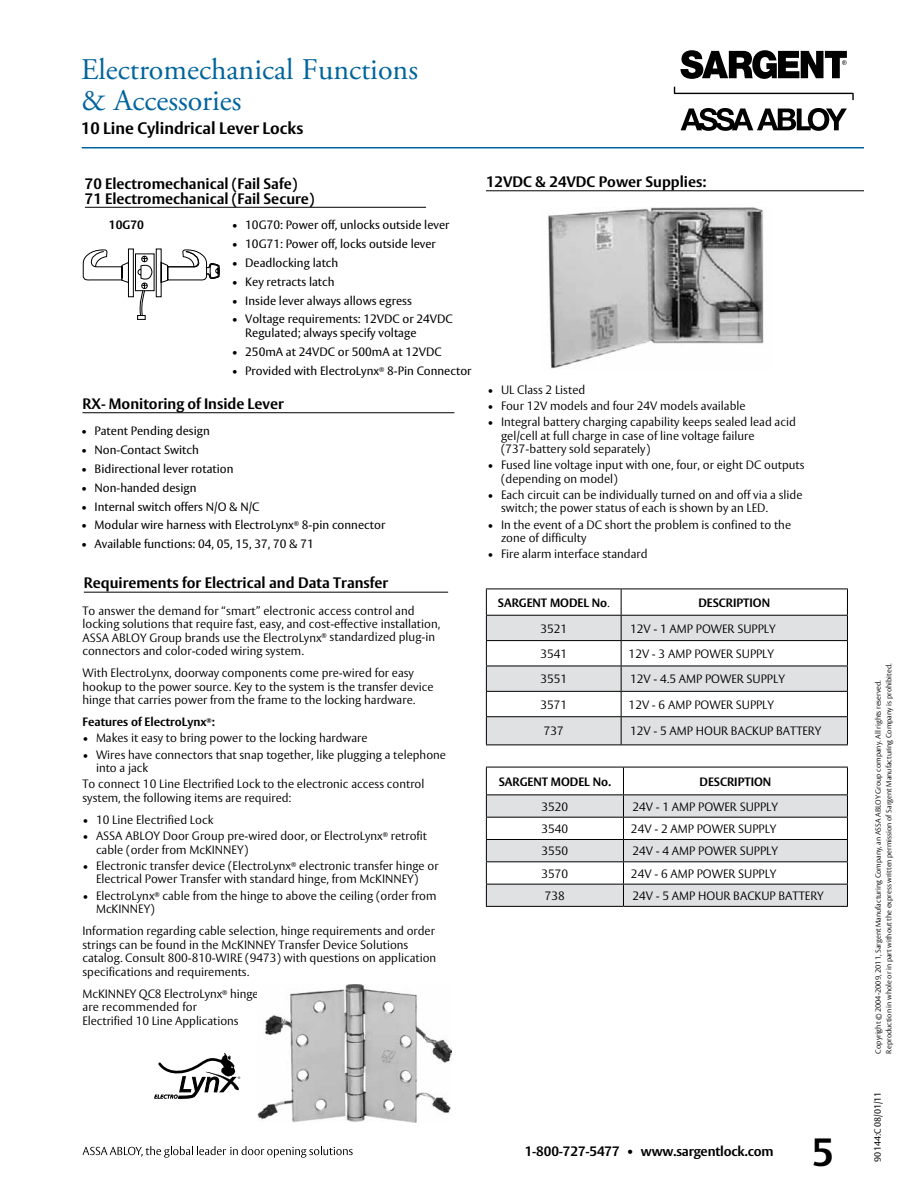
<style>
.page{position:relative;width:918px;height:1188px;background:#fff}
.page>*{position:absolute;margin:0;border:0;box-sizing:border-box;transform-origin:0 0}
.t1{font:700 39px "ASSA Vesta";color:#000}
.t2{font:30px/31.5px "Adobe Garamond Pro";color:#00649d}
.t3{font:700 16.5px "ASSA Vesta";color:#000}
.t4{font:700 15px/15px "ASSA Vesta";color:#000}
.t5{font:700 13.5px "ASSA Vesta";letter-spacing:-.015em;color:#000}
.t6{font:300 12px/13.5px "ASSA Vesta";color:#000}
.t7{font:12px/13.5px "ASSA Vesta";color:#000}
.t8{font:700 12px "ASSA Vesta";color:#000}
.t9{font:9px "ASSA Vesta";color:#000}
.t10{font:300 7.5px/10.5px "ASSA Vesta";color:#000}
.s1{font-weight:300}
</style>
<div class="page">
<hr style="left:82px;top:147px;width:782px;height:1px;background:#00649d">
<svg style="left:674px;top:87px;width:180px;height:13px"></svg>
<svg style="left:681px;top:108px;width:166px;height:23px"></svg>
<svg style="left:680px;top:50px;width:167px;height:29px"></svg>
<svg style="left:82px;top:1146px;width:271px;height:12px"></svg>
<svg style="left:83px;top:249px;width:137px;height:71px"></svg>
<hr style="left:85px;top:207px;width:341px;height:1px;background:#000">
<hr style="left:82px;top:412px;width:372px;height:1px;background:#000">
<hr style="left:84px;top:592px;width:364px;height:1px;background:#000">
<svg style="left:487px;top:590px;width:360px;height:25px"></svg>
<svg style="left:487px;top:616px;width:360px;height:129px;fill:#e0e1e2"></svg>
<hr style="left:486px;top:589px;width:135px;height:1px;background:#000">
<hr style="left:621px;top:589px;width:227px;height:1px;background:#000">
<hr style="left:486px;top:615px;width:135px;height:1px;background:#000">
<hr style="left:621px;top:615px;width:227px;height:1px;background:#000">
<hr style="left:486px;top:640px;width:135px;height:1px;background:#000">
<hr style="left:621px;top:640px;width:227px;height:1px;background:#000">
<hr style="left:486px;top:666px;width:135px;height:1px;background:#000">
<hr style="left:621px;top:666px;width:227px;height:1px;background:#000">
<hr style="left:486px;top:691px;width:135px;height:1px;background:#000">
<hr style="left:621px;top:691px;width:227px;height:1px;background:#000">
<hr style="left:486px;top:716px;width:135px;height:1px;background:#000">
<svg style="left:486px;top:589px;width:1px;height:156px"></svg>
<hr style="left:621px;top:716px;width:227px;height:1px;background:#000">
<svg style="left:621px;top:589px;width:1px;height:156px"></svg>
<svg style="left:847px;top:589px;width:1px;height:156px"></svg>
<hr style="left:486px;top:745px;width:135px;height:1px;background:#000">
<hr style="left:621px;top:745px;width:227px;height:1px;background:#000">
<hr style="left:486px;top:190px;width:378px;height:1px;background:#000">
<img style="left:548px;top:208px;width:216px;height:161px">
<svg style="left:486px;top:767px;width:362px;height:139px"></svg>
<hr style="left:486px;top:906px;width:137px;height:1px;background:#000">
<hr style="left:623px;top:906px;width:225px;height:1px;background:#000">
<svg style="left:154px;top:1053px;width:86px;height:46px"></svg>
<img style="left:257px;top:984px;width:194px;height:139px">
<h2 class="t2" style="left:81px;top:54px;width:339px">Electromechanical Functions &amp; Accessories</h2>
<h3 class="t3" style="left:81px;top:118px;width:224px">10 Line Cylindrical Lever Locks</h3>
<p class="t4" style="left:85px;top:176px;width:231px">70 Electromechanical (Fail Safe)<br>71 Electromechanical (Fail Secure)</p>
<p class="t8" style="left:109px;top:218px;width:37px">10G70</p>
<p class="t7" style="left:232px;top:219px;width:219px">• 10G70: Power off, unlocks outside lever</p>
<p class="t7" style="left:232px;top:237px;width:206px">• 10G71: Power off, locks outside lever</p>
<p class="t7" style="left:232px;top:256px;width:108px">• Deadlocking latch</p>
<p class="t7" style="left:232px;top:275px;width:104px">• Key retracts latch</p>
<p class="t7" style="left:232px;top:294px;width:182px">• Inside lever always allows egress</p>
<p class="t7" style="left:245px;top:313px;width:209px;text-indent:-14px">• Voltage requirements: 12VDC or 24VDC<br>Regulated; always specify voltage</p>
<p class="t7" style="left:232px;top:345px;width:211px">• 250mA at 24VDC or 500mA at 12VDC</p>
<p class="t7" style="left:232px;top:364px;width:241px">• Provided with ElectroLynx<sup>®</sup> 8-Pin Connector</p>
<p class="t4" style="left:82px;top:397px;width:203px">RX- Monitoring of Inside Lever</p>
<p class="t7" style="left:81px;top:425px;width:130px">• Patent Pending design</p>
<p class="t7" style="left:81px;top:443px;width:119px">• Non-Contact Switch</p>
<p class="t7" style="left:81px;top:462px;width:154px">• Bidirectional lever rotation</p>
<p class="t7" style="left:81px;top:481px;width:117px">• Non-handed design</p>
<p class="t7" style="left:81px;top:500px;width:180px">• Internal switch offers N/O &amp; N/C</p>
<p class="t7" style="left:81px;top:519px;width:306px">• Modular wire harness with ElectroLynx<sup>®</sup> 8-pin connector</p>
<p class="t7" style="left:81px;top:538px;width:234px">• Available functions: 04, 05, 15, 37, 70 &amp; 71</p>
<p class="t4" style="left:84px;top:576px;width:306px">Requirements for Electrical and Data Transfer</p>
<p class="t6" style="left:82px;top:604px;width:359px">To answer the demand for “smart” electronic access control and locking solutions that require fast, easy, and cost-effective installation, ASSA ABLOY Group brands use the ElectroLynx<sup>®</sup> standardized plug-in connectors and color-coded wiring system.</p>
<p class="t6" style="left:83px;top:667px;width:353px">With ElectroLynx, doorway components come pre-wired for easy hookup to the power source. Key to the system is the transfer device hinge that carries power from the frame to the locking hardware.</p>
<p class="t8" style="left:83px;top:715px;width:134px">Features of ElectroLynx<sup>®</sup>:</p>
<p class="t6" style="left:83px;top:732px;width:287px">• Makes it easy to bring power to the locking hardware</p>
<p class="t6" style="left:96px;top:748px;width:352px;text-indent:-14px">• Wires have connectors that snap together, like plugging a telephone into a jack</p>
<p class="t6" style="left:83px;top:778px;width:343px">To connect 10 Line Electrified Lock to the electronic access control system, the following items are required:</p>
<p class="t6" style="left:83px;top:814px;width:132px">• 10 Line Electrified Lock</p>
<p class="t6" style="left:96px;top:830px;width:333px;text-indent:-13px">• ASSA ABLOY Door Group pre-wired door, or ElectroLynx<sup>®</sup> retrofit cable (order from McKinney</p>
<p class="t6" style="left:244px;top:843px;width:6px">)</p>
<p class="t6" style="left:96px;top:860px;width:344px;text-indent:-14px">• Electronic transfer device (ElectroLynx<sup>®</sup> electronic transfer hinge or<br>Electrical Power Transfer with standard hinge, from McKinney</p>
<p class="t6" style="left:414px;top:873px;width:6px">)</p>
<p class="t6" style="left:96px;top:889px;width:342px;text-indent:-14px">• ElectroLynx<sup>®</sup> cable from the hinge to above the ceiling (order from<br>McKinney</p>
<p class="t6" style="left:83px;top:898px;width:354px;line-height:22.2px;text-indent:68px">)<br>Information regarding cable selection, hinge requirements and order</p>
<p class="t6" style="left:83px;top:938px;width:169px">strings can be found in the McKinney</p>
<p class="t6" style="left:83px;top:938px;width:355px;text-indent:196px">Transfer Device Solutions catalog. Consult 800-810-WIRE (9473) with questions on application specifications and requirements.</p>
<p class="t6" style="left:83px;top:987px;width:182px">McKINNEY QC8 ElectroLynx<sup>®</sup> hinges are recommended for<br>Electrified 10 Line Applications</p>
<p class="t4" style="left:486px;top:175px;width:222px">12VDC &amp; 24VDC Power Supplies:</p>
<p class="t6" style="left:488px;top:383px;width:99px">• UL Class 2 Listed</p>
<p class="t6" style="left:488px;top:399px;width:260px">• Four 12V models and four 24V models available</p>
<p class="t6" style="left:501px;top:416px;width:296px;text-indent:-14px">• Integral battery charging capability keeps sealed lead acid gel/cell at full charge in case of line voltage failure (737-battery sold separately)</p>
<p class="t6" style="left:501px;top:459px;width:305px;text-indent:-14px">• Fused line voltage input with one, four, or eight DC outputs (depending on model)</p>
<p class="t6" style="left:501px;top:489px;width:303px;text-indent:-14px">• Each circuit can be individually turned on and off via a slide switch; the power status of each is shown by an LED.</p>
<p class="t6" style="left:501px;top:518px;width:292px;text-indent:-14px">• In the event of a DC short the problem is confined to the zone of difficulty</p>
<p class="t6" style="left:488px;top:548px;width:162px">• Fire alarm interface standard</p>
<p class="t8" style="left:498px;top:595px;width:71px">SARGENT Model</p>
<p class="t8" style="left:592px;top:595px;width:19px">No<span class="s1">.</span></p>
<p class="t8" style="left:698px;top:595px;width:73px">DESCRIPTION</p>
<p class="t6" style="left:540px;top:622px;width:28px">3521</p>
<p class="t6" style="left:630px;top:622px;width:147px">12V - 1 AMP POWER SUPPLY</p>
<p class="t6" style="left:540px;top:648px;width:28px">3541</p>
<p class="t6" style="left:629px;top:648px;width:147px">12V - 3 AMP POWER SUPPLY</p>
<p class="t6" style="left:540px;top:673px;width:28px">3551</p>
<p class="t6" style="left:630px;top:673px;width:156px">12V - 4.5 AMP POWER SUPPLY</p>
<p class="t6" style="left:540px;top:698px;width:28px">3571</p>
<p class="t6" style="left:629px;top:698px;width:147px">12V - 6 AMP POWER SUPPLY</p>
<p class="t6" style="left:544px;top:725px;width:22px">737</p>
<p class="t6" style="left:630px;top:725px;width:193px">12V - 5 AMP HOUR BACKUP BATTERY</p>
<p class="t8" style="left:499px;top:774px;width:71px">SARGENT Model</p>
<p class="t8" style="left:593px;top:774px;width:20px">No.</p>
<p class="t8" style="left:700px;top:774px;width:73px">DESCRIPTION</p>
<p class="t6" style="left:542px;top:800px;width:28px">3520</p>
<p class="t6" style="left:632px;top:800px;width:147px">24V - 1 AMP POWER SUPPLY</p>
<p class="t6" style="left:542px;top:823px;width:28px">3540</p>
<p class="t6" style="left:631px;top:823px;width:147px">24V - 2 AMP POWER SUPPLY</p>
<p class="t6" style="left:542px;top:845px;width:28px">3550</p>
<p class="t6" style="left:632px;top:845px;width:147px">24V - 4 AMP POWER SUPPLY</p>
<p class="t6" style="left:542px;top:867px;width:28px">3570</p>
<p class="t6" style="left:631px;top:867px;width:147px">24V - 6 AMP POWER SUPPLY</p>
<p class="t6" style="left:545px;top:889px;width:22px">738</p>
<p class="t6" style="left:632px;top:889px;width:193px">24V - 5 AMP HOUR BACKUP BATTERY</p>
<p class="t5" style="left:525px;top:1143px;width:250px">1-800-727-5477 • www.sargentlock.com</p>
<h1 class="t1" style="left:812px;top:1128px;width:24px">5</h1>
<p class="t10" style="left:873px;top:1054px;width:391px;rotate:-90deg">Copyright © 2004-2009, 2011, Sargent Manufacturing Company, an ASSA ABLOY Group company. All rights reserved.<br>Reproduction in whole or in part without the express written permission of Sargent Manufacturing Company is prohibited.</p>
<p class="t9" style="left:872px;top:1162px;width:72px;rotate:-90deg">90144:C 08/01/11</p>
</div>
